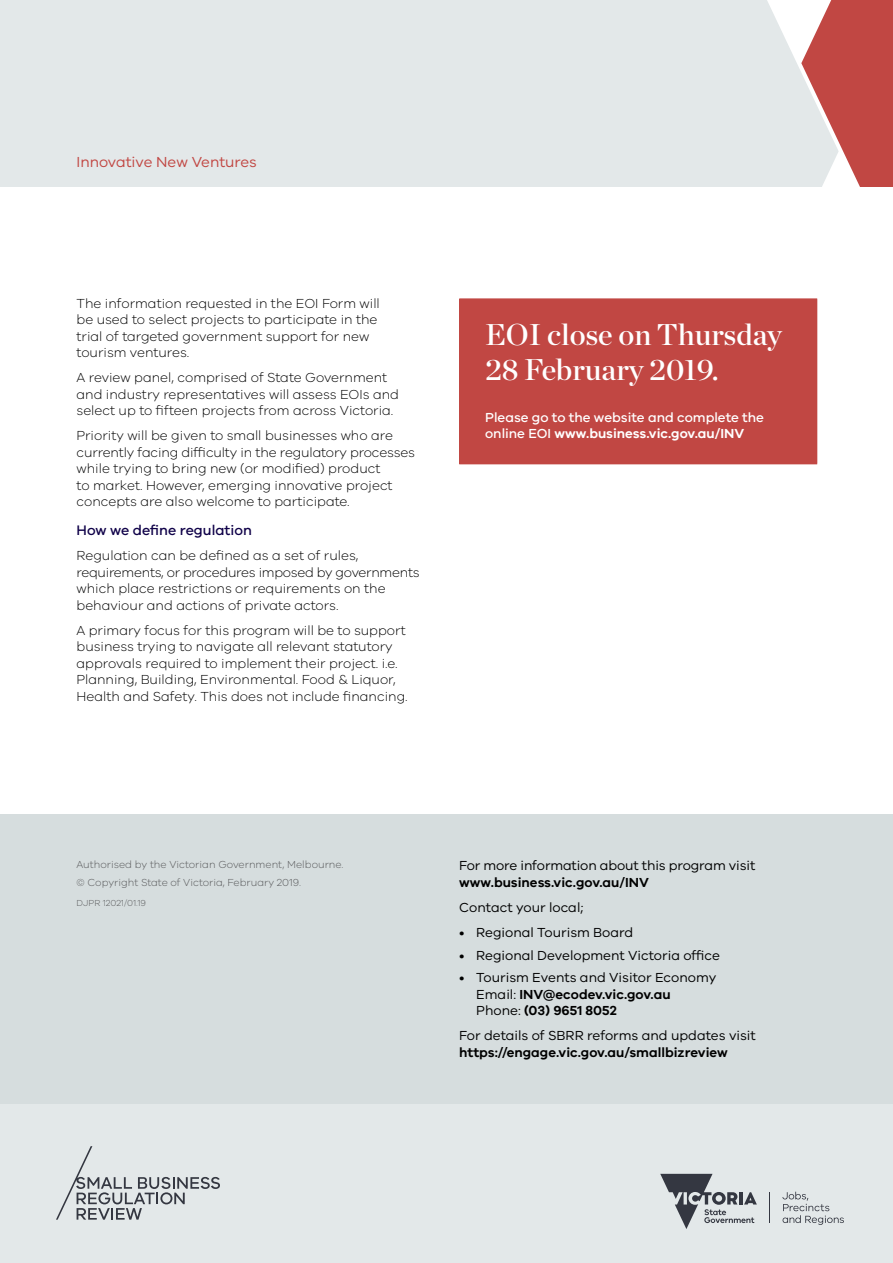
<style>
.page{position:relative;width:893px;height:1263px;background:#fff}
.page>*{position:absolute;margin:0;border:0;box-sizing:border-box;transform-origin:0 0}
.t1{font:30px/34.5px "Chronicle Display Semi";color:#fff}
.t2{font:15px "VIC";color:#c14743}
.t3{font:500 14.25px "VIC";color:#100249}
.t4{font:300 13.5px/16.5px "VIC";color:#000}
.t5{font:13.5px/16.5px "VIC";color:#000}
.t6{font:500 13.5px/16.5px "VIC";color:#fff}
.t7{font:600 13.5px "VIC";color:#000}
.t8{font:300 10.5px/17.7px "VIC";color:#58595b}
.t9{font:300 9px "VIC";color:#58595b}
.s1{font-weight:600}
</style>
<div class="page">
<div style="left:0;top:0;width:801px;height:187px;background:#e3e8e9"></div>
<svg style="left:801px;top:0;width:92px;height:187px;background:#ce7875"></svg>
<div style="left:0;top:1061px;width:893px;height:202px;background:#e3e8e9"></div>
<div style="left:0;top:814px;width:893px;height:290px;background:#d6ddde"></div>
<svg style="left:660px;top:1174px;width:97px;height:55px"></svg>
<hr style="left:770px;top:1192px;width:1px;height:31px;background:#343741">
<svg style="left:782px;top:1192px;width:62px;height:33px"></svg>
<div style="left:460px;top:299px;width:357px;height:165px;background:#c14743"></div>
<hr style="left:459px;top:463px;width:358px;height:1px;background:#c14743">
<hr style="left:459px;top:298px;width:358px;height:1px;background:#c14743">
<hr style="left:459px;top:299px;width:1px;height:164px;background:#c14743">
<svg style="left:56px;top:1146px;width:164px;height:74px"></svg>
<p class="t2" style="left:77px;top:153px;width:182px">Innovative New Ventures</p>
<p class="t4" style="left:77px;top:294px;width:305px">The information requested in the EOI Form will be used to select projects to participate in the trial of targeted government support for new tourism ventures.</p>
<p class="t4" style="left:77px;top:369px;width:324px">A review panel, comprised of State Government and industry representatives will assess EOIs and select up to fifteen projects from across Victoria.</p>
<p class="t4" style="left:77px;top:427px;width:340px">Priority will be given to small businesses who are currently facing difficulty in the regulatory processes while trying to bring new (or modified) product<br>to market. However, emerging innovative project concepts are also welcome to participate.</p>
<p class="t3" style="left:77px;top:522px;width:177px">How we define regulation</p>
<p class="t4" style="left:77px;top:547px;width:345px">Regulation can be defined as a set of rules, requirements, or procedures imposed by governments which place restrictions or requirements on the behaviour and actions of private actors.</p>
<p class="t4" style="left:77px;top:622px;width:333px">A primary focus for this program will be to support business trying to navigate all relevant statutory approvals required to implement their project. i.e.<br>Planning, Building, Environmental. Food &amp; Liquor, Health and Safety. This does not include financing.</p>
<h1 class="t1" style="left:485px;top:315px;width:298px">EOI close on Thursday<br>28 February 2019.</h1>
<p class="t6" style="left:485px;top:409px;width:280px">Please go to the website and complete the online EOI <span class="s1">www.business.vic.gov.au/INV</span></p>
<p class="t8" style="left:77px;top:855px;width:268px">Authorised by the Victorian Government, Melbourne. © Copyright State of Victoria, February 2019.</p>
<p class="t5" style="left:459px;top:857px;width:298px">For more information about this program visit</p>
<p class="t7" style="left:459px;top:874px;width:191px">www.business.vic.gov.au/INV</p>
<p class="t5" style="left:459px;top:898px;width:126px">Contact your local;</p>
<p class="t5" style="left:459px;top:923px;width:176px">• Regional Tourism Board</p>
<p class="t5" style="left:459px;top:946px;width:262px">• Regional Development Victoria office</p>
<p class="t5" style="left:476px;top:969px;width:242px;text-indent:-17px">• Tourism Events and Visitor Economy<br>Email: <span class="s1">INV@ecodev.vic.gov.au<br></span>Phone: <span class="s1">(03) 9651 8052</span></p>
<p class="t5" style="left:459px;top:1027px;width:298px">For details of SBRR reforms and updates visit</p>
<p class="t7" style="left:459px;top:1044px;width:270px">https://engage.vic.gov.au/smallbizreview</p>
<p class="t9" style="left:77px;top:897px;width:71px">DJPR 12021/01.19</p>
</div>
